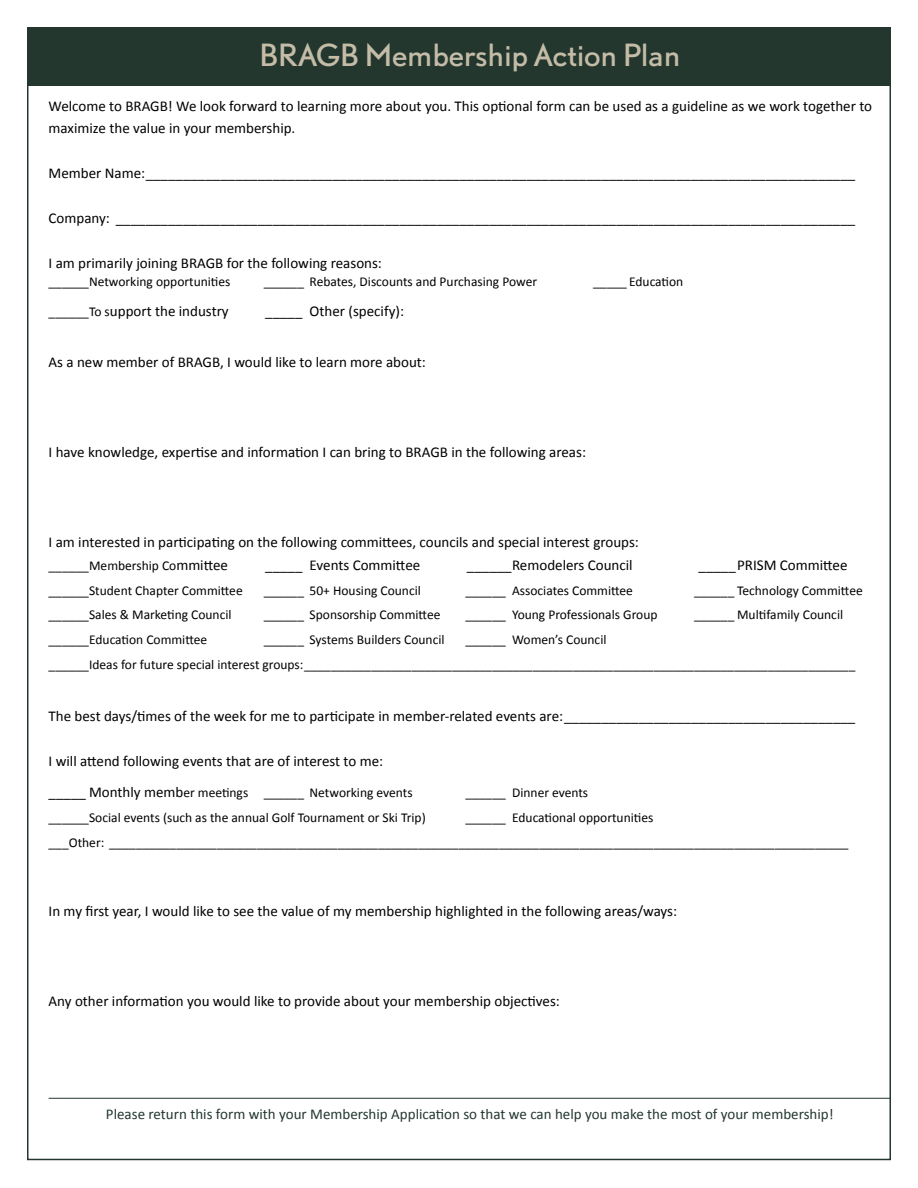
<style>
.page{position:relative;width:918px;height:1188px;background:#fff}
.page>*{position:absolute;margin:0;border:0;box-sizing:border-box;transform-origin:0 0}
.t1{font:28.5px "DTL Nobel T";letter-spacing:-.01em;color:#c5bca7}
.t2{font:15px/22.5px "Calibri";color:#000}
.t3{font:15px "Calibri";color:#23372f}
.t4{font:13.5px/24.8px "Calibri";color:#000}
.s1{font-size:13.5px}
.s2{font-size:15px}
</style>
<div class="page">
<div style="left:27px;top:27px;width:864px;height:58px;background:#23372f"></div>
<hr style="left:49px;top:1098px;width:842px;height:1px;background:#23372f">
<h1 class="t1" style="left:259px;top:35px;width:423px">BRAGB Membership Action Plan</h1>
<p class="t2" style="left:49px;top:94px;width:825px">Welcome to BRAGB! We look forward to learning more about you. This optional form can be used as a guideline as we work together to maximize the value in your membership.</p>
<p class="t2" style="left:49px;top:162px;width:808px">Member Name:_______________________________________________________________________________________________</p>
<p class="t2" style="left:49px;top:207px;width:808px">Company: ___________________________________________________________________________________________________</p>
<p class="t2" style="left:49px;top:252px;width:335px">I am primarily joining BRAGB for the following reasons:</p>
<p class="t4" style="left:49px;top:269px;width:183px">______Networking opportunities</p>
<p class="t4" style="left:264px;top:269px;width:275px">______ Rebates, Discounts and Purchasing Power</p>
<p class="t4" style="left:593px;top:269px;width:92px">_____ Education</p>
<p class="t2" style="left:49px;top:299px;width:182px"><span class="s1">______To s</span>upport the industry</p>
<p class="t2" style="left:265px;top:299px;width:140px">_____ Other (specify):</p>
<p class="t2" style="left:49px;top:351px;width:379px">As a new member of BRAGB, I would like to learn more about:</p>
<p class="t2" style="left:49px;top:441px;width:539px">I have knowledge, expertise and information I can bring to BRAGB in the following areas:</p>
<p class="t2" style="left:49px;top:531px;width:592px">I am interested in participating on the following committees, councils and special interest groups:</p>
<p class="t4" style="left:49px;top:553px;width:181px">______Membership Co<span class="s2">mmittee</span></p>
<p class="t2" style="left:265px;top:553px;width:157px">_____ Events Committee</p>
<p class="t2" style="left:467px;top:553px;width:167px">______Remodelers Council</p>
<p class="t2" style="left:699px;top:553px;width:150px">_____PRISM Committee</p>
<p class="t4" style="left:49px;top:577px;width:196px">______Student Chapter Committee</p>
<p class="t4" style="left:264px;top:577px;width:159px">______ 50+ Housing Council</p>
<p class="t4" style="left:465px;top:577px;width:169px">______ Associates Committee</p>
<p class="t4" style="left:694px;top:577px;width:170px">______ Technology Committee</p>
<p class="t4" style="left:49px;top:602px;width:185px">______Sales &amp; Marketing Council</p>
<p class="t4" style="left:264px;top:602px;width:178px">______ Sponsorship Committee</p>
<p class="t4" style="left:465px;top:602px;width:194px">______ Young Professionals Group</p>
<p class="t4" style="left:694px;top:602px;width:151px">______ Multifamily Council</p>
<p class="t4" style="left:49px;top:627px;width:160px">______Education Committee</p>
<p class="t4" style="left:264px;top:627px;width:182px">______ Systems Builders Council</p>
<p class="t4" style="left:49px;top:627px;width:808px;text-indent:417px">______ Women’s Council<br>______Ideas for future special interest groups:__________________________________________________________________________________</p>
<p class="t2" style="left:49px;top:704px;width:808px">The best days/times of the week for me to participate in member-related events are:_______________________________________</p>
<p class="t2" style="left:49px;top:749px;width:336px">I will attend following events that are of interest to me:</p>
<p class="t4" style="left:49px;top:780px;width:366px"><span class="s2">_____ Monthly memb</span>er meetings ______ Networking events</p>
<p class="t4" style="left:465px;top:780px;width:124px">______ Dinner events</p>
<p class="t4" style="left:49px;top:805px;width:379px">______Social events (such as the annual Golf Tournament or Ski Trip)</p>
<p class="t4" style="left:49px;top:805px;width:802px;text-indent:417px">______ Educational opportunities<br>___Other: ______________________________________________________________________________________________________________</p>
<p class="t2" style="left:49px;top:900px;width:630px">In my first year, I would like to see the value of my membership highlighted in the following areas/ways:</p>
<p class="t2" style="left:49px;top:990px;width:513px">Any other information you would like to provide about your membership objectives:</p>
<p class="t3" style="left:106px;top:1104px;width:729px">Please return this form with your Membership Application so that we can help you make the most of your membership!</p>
</div>
